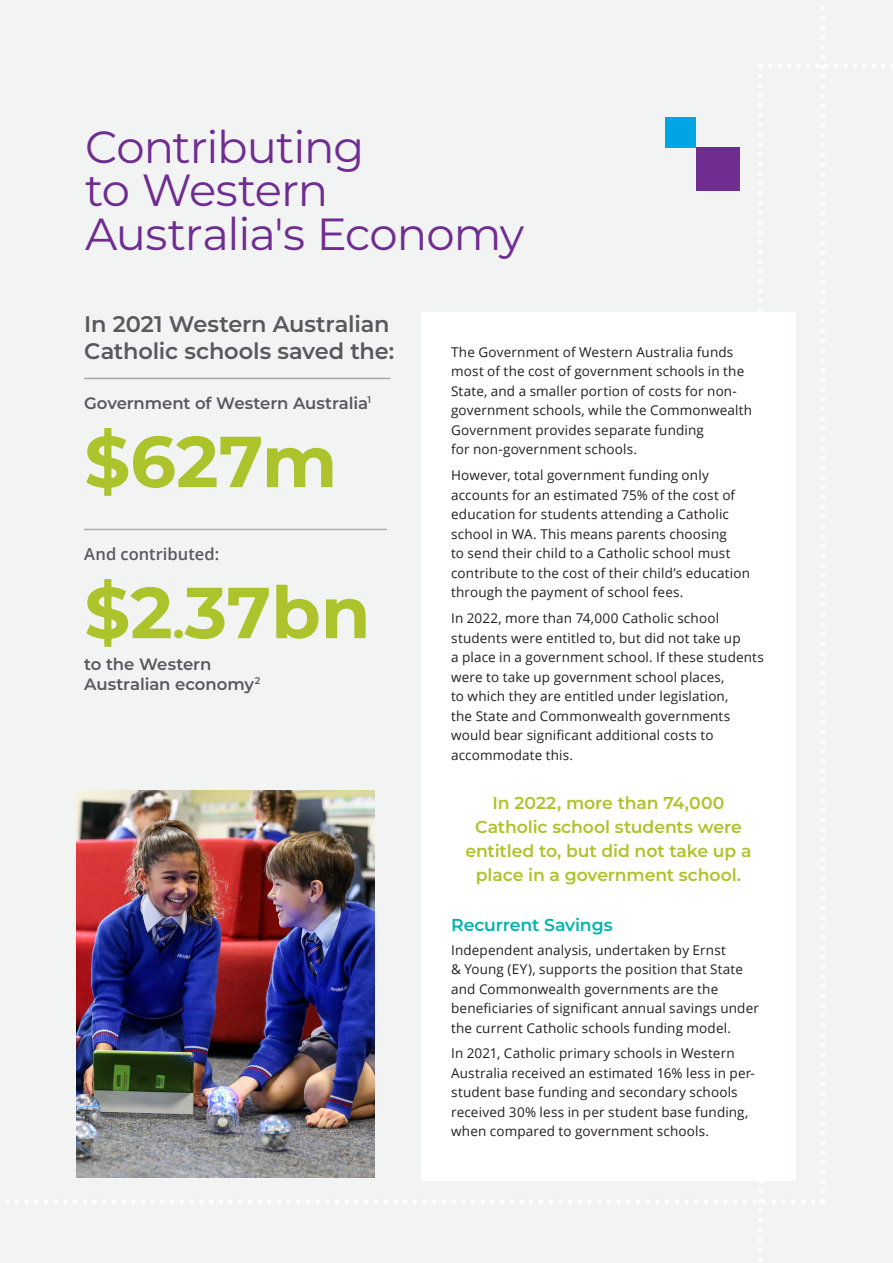
<style>
.page{position:relative;width:893px;height:1263px;background:#fff}
.page>*{position:absolute;margin:0;border:0;box-sizing:border-box;transform-origin:0 0}
.t1{font:700 72px "Montserrat";color:#adc32b}
.t2{font:45px/43.5px "Montserrat";letter-spacing:-.025em;color:#6f2c91}
.t3{font:600 22.5px/27px "Montserrat";letter-spacing:-.01em;color:#58595b}
.t4{font:600 17.25px/24px "Montserrat";letter-spacing:-.005em;color:#adc32b;text-align:center}
.t5{font:600 17.25px "Montserrat";letter-spacing:-.01em;color:#00b5ad}
.t6{font:600 16.5px/19.5px "Montserrat";letter-spacing:-.005em;color:#58595b}
.t7{font:600 16.5px "Open Sans";color:#58595b}
.t8{font:13.5px/19.5px "Open Sans";letter-spacing:.01em;color:#231f20}
.s1{font-size:45px}
</style>
<div class="page">
<div style="left:0;top:0;width:888px;height:1263px;background:#f2f3f3"></div>
<div style="left:756px;top:62px;width:137px;height:1201px;background:#f2f3f3"></div>
<img style="left:77px;top:791px;width:298px;height:387px">
<div style="left:696px;top:147px;width:44px;height:44px;background:#6f2c91"></div>
<div style="left:665px;top:117px;width:31px;height:30px;background:#00a5e4"></div>
<hr style="left:84px;top:378px;width:306px;height:1px;background:#a7a9ac">
<hr style="left:84px;top:529px;width:303px;height:1px;background:#a7a9ac">
<div style="left:421px;top:312px;width:375px;height:868px;background:#fff"></div>
<h2 class="t2" style="left:85px;top:124px;width:441px">Contributing<br>to Western<br>Australia's Economy</h2>
<h3 class="t3" style="left:84px;top:310px;width:311px">In 2021 Western Australian<br>Catholic schools saved the:</h3>
<p class="t6" style="left:84px;top:393px;width:288px">Government of Western Australia<sup>1</sup></p>
<h1 class="t1" style="left:84px;top:414px;width:255px">$627m</h1>
<p class="t7" style="left:84px;top:543px;width:136px">And contributed:</p>
<h1 class="t1" style="left:84px;top:565px;width:288px">$2<span class="s1">.</span>37bn</h1>
<p class="t6" style="left:84px;top:654px;width:178px">to the Western<br>Australian economy<sup>2</sup></p>
<p class="t8" style="left:451px;top:342px;width:302px">The Government of Western Australia funds most of the cost of government schools in the State, and a smaller portion of costs for non&shy;government schools, while the Commonwealth Government provides separate funding<br>for non-government schools.</p>
<p class="t8" style="left:451px;top:465px;width:300px">However, total government funding only accounts for an estimated 75% of the cost of education for students attending a Catholic school in WA. This means parents choosing<br>to send their child to a Catholic school must contribute to the cost of their child’s education through the payment of school fees.</p>
<p class="t8" style="left:451px;top:608px;width:314px">In 2022, more than 74,000 Catholic school students were entitled to, but did not take up<br>a place in a government school. If these students were to take up government school places,<br>to which they are entitled under legislation,<br>the State and Commonwealth governments would bear significant additional costs to accommodate this.</p>
<p class="t4" style="left:465px;top:791px;width:288px">In 2022, more than 74,000<br>Catholic school students were entitled to, but did not take up a place in a government school.</p>
<p class="t5" style="left:451px;top:913px;width:163px">Recurrent Savings</p>
<p class="t8" style="left:451px;top:939px;width:309px">Independent analysis, undertaken by Ernst<br>&amp; Young (EY), supports the position that State and Commonwealth governments are the beneficiaries of significant annual savings under the current Catholic schools funding model.</p>
<p class="t8" style="left:451px;top:1043px;width:305px">In 2021, Catholic primary schools in Western Australia received an estimated 16% less in per&shy;student base funding and secondary schools received 30% less in per student base funding, when compared to government schools.</p>
</div>
